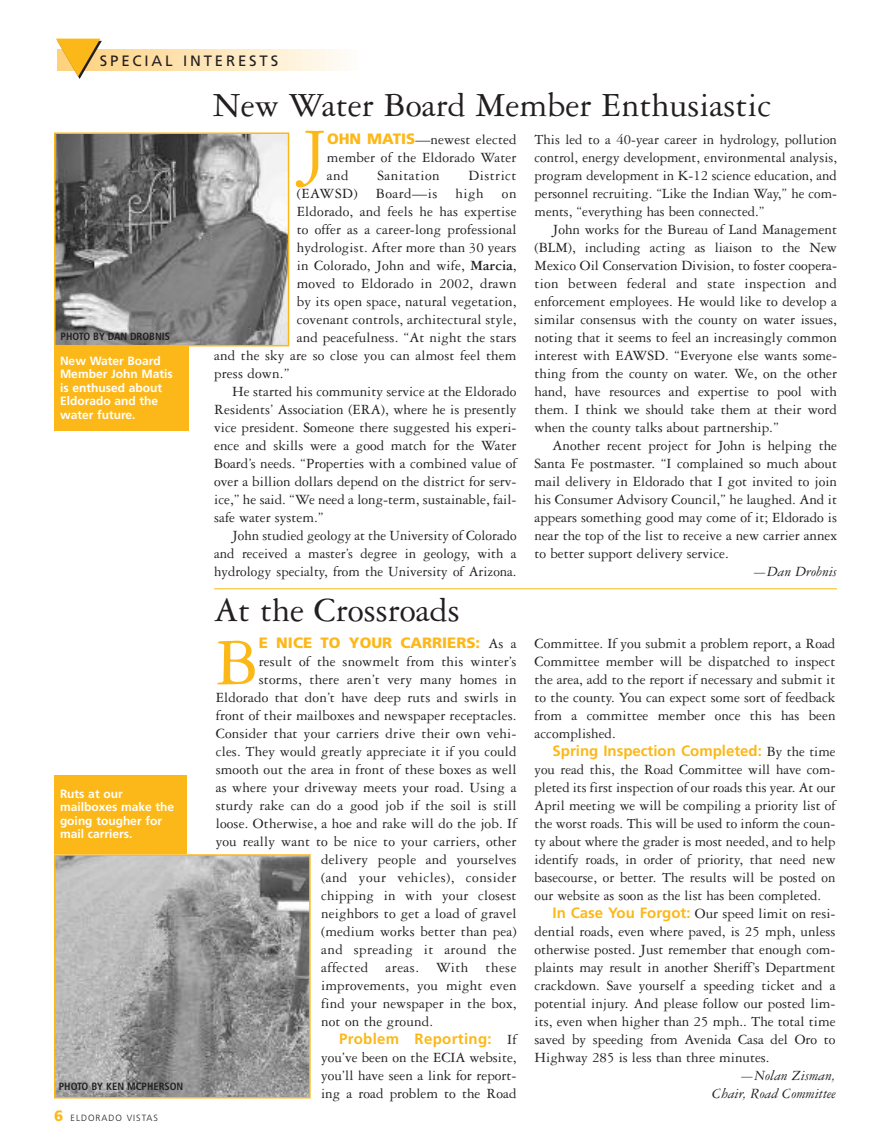
<style>
.page{position:relative;width:891px;height:1148px;background:#fff}
.page>*{position:absolute;margin:0;border:0;box-sizing:border-box;transform-origin:0 0}
.t1{font:70.8px "Garamond Three SC";color:#fcb818}
.t2{font:68.25px "Garamond Three";color:#fcb818}
.t3{font:36px "Garamond Three";color:#231f20}
.t4{font:15px/18px "Garamond Three";color:#231f20;text-align:justify}
.t5{font:15px "Garamond Three";letter-spacing:.03em;color:#231f20}
.t6{font:15px/18px "Garamond Three Italic Os F";color:#231f20;text-align:right}
.t7{font:700 15px "Frutiger";color:#fcb818}
.t8{font:900 15px "Frutiger";color:#fcb818}
.t9{font:700 15px "Frutiger";letter-spacing:.02em;color:#fcb818}
.t10{font:15px "Frutiger";letter-spacing:.19em;color:#231f20}
.t11{font:700 12px/13.5px "Frutiger";color:#fff}
.t12{font:700 condensed 10.5px "Frutiger";color:#231f20}
.t13{font:300 9px "Frutiger";letter-spacing:.11em;color:#231f20}
.s1{color:#fcb818}
.s2{font-weight:900;font-size:15px;color:#fcb818}
.s3{font-family:"Frutiger";font-weight:900;color:#fcb818}
.s4{font-weight:700}
.s5{font-family:"Garamond Three";font-weight:400;color:#231f20}
.s6{font-family:"Frutiger";font-weight:700;color:#fcb818}
</style>
<div class="page">
<div style="left:58px;top:50px;width:302px;height:21px;background:linear-gradient(to right,#fed07b,#fefdf9)"></div>
<img style="left:57px;top:857px;width:251px;height:238px">
<div style="left:54px;top:854px;width:257px;height:244px;border:2px solid #fcb818"></div>
<div style="left:54px;top:775px;width:132px;height:79px;background:#fcb818"></div>
<div style="left:54px;top:346px;width:134px;height:84px;background:#fcb818"></div>
<hr style="left:214px;top:588px;width:623px;height:1px;background:#fcb818">
<img style="left:57px;top:135px;width:229px;height:208px">
<div style="left:54px;top:132px;width:235px;height:214px;border:2px solid #fcb818"></div>
<p class="t10" style="left:54px;top:55px;width:226px"><span class="s1">▼</span>SPECIAL INTERESTS</p>
<p class="t12" style="left:61px;top:332px;width:111px">PHOTO BY DAN DROBNIS</p>
<p class="t11" style="left:60px;top:354px;width:114px">New Water Board<br>Member John Matis is enthused about<br>Eldorado and the water future.</p>
<p class="t11" style="left:60px;top:788px;width:116px">Ruts at our mailboxes make the going tougher for mail carriers.</p>
<p class="t12" style="left:59px;top:1082px;width:126px">PHOTO BY KEN MCPHERSON</p>
<p class="t13" style="left:54px;top:1113px;width:106px"><span class="s2">6</span> ELDORADO VISTAS</p>
<h3 class="t3" style="left:213px;top:93px;width:560px">New Water Board Member Enthusiastic</h3>
<h2 class="t2" style="left:300px;top:129px;width:28px">J</h2>
<p class="t4" style="left:327px;top:132px;width:191px"><span class="s3">OHN MATIS</span>—newest elected member of the Eldorado Water and</p>
<p class="t5" style="left:377px;top:170px;width:64px">Sanitation</p>
<p class="t5" style="left:468px;top:170px;width:50px">District</p>
<p class="t5" style="left:297px;top:188px;width:221px">(EAWSD) Board—is high on</p>
<p class="t4" style="left:297px;top:204px;width:221px">Eldorado, and feels he has expertise</p>
<p class="t4" style="left:297px;top:222px;width:221px">to offer as a career-long professional</p>
<p class="t4" style="left:297px;top:240px;width:221px">hydrologist. After more than 30 years</p>
<p class="t4" style="left:297px;top:258px;width:221px">in Colorado, John and wife, <span class="s4">Marcia</span>,</p>
<p class="t4" style="left:297px;top:276px;width:221px">moved to Eldorado in 2002, drawn</p>
<p class="t4" style="left:297px;top:294px;width:221px">by its open space, natural vegetation,</p>
<p class="t4" style="left:297px;top:312px;width:221px">covenant controls, architectural style,</p>
<p class="t4" style="left:297px;top:330px;width:221px">and peacefulness. “At night the stars</p>
<p class="t4" style="left:214px;top:348px;width:304px">and the sky are so close you can almost feel them</p>
<p class="t4" style="left:214px;top:366px;width:77px">press down.”</p>
<p class="t4" style="left:232px;top:384px;width:286px">He started his community service at the Eldorado</p>
<p class="t4" style="left:214px;top:402px;width:304px">Residents’ Association (ERA), where he is presently</p>
<p class="t4" style="left:214px;top:420px;width:304px">vice president. Someone there suggested his experi-</p>
<p class="t4" style="left:214px;top:438px;width:304px">ence and skills were a good match for the Water</p>
<p class="t4" style="left:214px;top:456px;width:304px">Board’s needs. “Properties with a combined value of</p>
<p class="t4" style="left:214px;top:474px;width:304px">over a billion dollars depend on the district for serv-</p>
<p class="t4" style="left:214px;top:492px;width:304px">ice,” he said. “We need a long-term, sustainable, fail-</p>
<p class="t4" style="left:214px;top:510px;width:111px">safe water system.”</p>
<p class="t4" style="left:232px;top:528px;width:286px">John studied geology at the University of Colorado</p>
<p class="t4" style="left:214px;top:546px;width:304px">and received a master’s degree in geology, with a</p>
<p class="t4" style="left:214px;top:564px;width:304px">hydrology specialty, from the University of Arizona.</p>
<h3 class="t3" style="left:214px;top:597px;width:247px">At the Crossroads</h3>
<h1 class="t1" style="left:216px;top:636px;width:45px">B</h1>
<p class="t8" style="left:259px;top:637px;width:259px">E NICE TO YOUR CARRIERS: <span class="s5">As a</span></p>
<p class="t4" style="left:259px;top:654px;width:259px">result of the snowmelt from this winter’s</p>
<p class="t4" style="left:259px;top:672px;width:259px">storms, there aren’t very many homes in</p>
<p class="t4" style="left:216px;top:690px;width:302px">Eldorado that don’t have deep ruts and swirls in</p>
<p class="t4" style="left:216px;top:708px;width:302px">front of their mailboxes and newspaper receptacles.</p>
<p class="t4" style="left:216px;top:726px;width:302px">Consider that your carriers drive their own vehi-</p>
<p class="t4" style="left:216px;top:744px;width:302px">cles. They would greatly appreciate it if you could</p>
<p class="t4" style="left:216px;top:762px;width:302px">smooth out the area in front of these boxes as well</p>
<p class="t4" style="left:216px;top:780px;width:302px">as where your driveway meets your road. Using a</p>
<p class="t4" style="left:216px;top:798px;width:302px">sturdy rake can do a good job if the soil is still</p>
<p class="t4" style="left:216px;top:816px;width:302px">loose. Otherwise, a hoe and rake will do the job. If</p>
<p class="t4" style="left:216px;top:834px;width:302px">you really want to be nice to your carriers, other</p>
<p class="t4" style="left:321px;top:852px;width:197px">delivery people and yourselves</p>
<p class="t5" style="left:321px;top:872px;width:197px">(and your vehicles), consider</p>
<p class="t4" style="left:321px;top:888px;width:197px">chipping in with your closest</p>
<p class="t4" style="left:321px;top:906px;width:197px">neighbors to get a load of gravel</p>
<p class="t4" style="left:321px;top:924px;width:197px">(medium works better than pea)</p>
<p class="t5" style="left:321px;top:944px;width:197px">and spreading it around the</p>
<p class="t5" style="left:321px;top:962px;width:197px">affected areas. With these</p>
<p class="t4" style="left:321px;top:978px;width:197px">improvements, you might even</p>
<p class="t4" style="left:321px;top:996px;width:197px">find your newspaper in the box,</p>
<p class="t4" style="left:321px;top:1014px;width:113px">not on the ground.</p>
<p class="t9" style="left:339px;top:1033px;width:179px">Problem Reporting: <span class="s5">If</span></p>
<p class="t4" style="left:321px;top:1050px;width:197px">you’ve been on the ECIA website, you’ll have seen a link for report&shy;ing a road problem to the Road</p>
<p class="t4" style="left:535px;top:132px;width:304px">This led to a 40-year career in hydrology, pollution control, energy development, environmental analysis, program development in K-12 science education, and personnel recruiting. “Like the Indian Way,” he com&shy;ments, “everything has been connected.”</p>
<p class="t4" style="left:535px;top:222px;width:304px;text-indent:18px">John works for the Bureau of Land Management (BLM), including acting as liaison to the New Mexico Oil Conservation Division, to foster coopera&shy;tion between federal and state inspection and enforcement employees. He would like to develop a similar consensus with the county on water issues, noting that it seems to feel an increasingly common interest with EAWSD. “Everyone else wants some&shy;thing from the county on water. We, on the other hand, have resources and expertise to pool with them. I think we should take them at their word when the county talks about partnership.”</p>
<p class="t4" style="left:535px;top:438px;width:304px;text-indent:18px">Another recent project for John is helping the Santa Fe postmaster. “I complained so much about mail delivery in Eldorado that I got invited to join his Consumer Advisory Council,” he laughed. And it appears something good may come of it; Eldorado is near the top of the list to receive a new carrier annex to better support delivery service.</p>
<p class="t6" style="left:752px;top:564px;width:86px">—Dan Drobnis</p>
<p class="t4" style="left:535px;top:636px;width:302px">Committee. If you submit a problem report, a Road Committee member will be dispatched to inspect the area, add to the report if necessary and submit it to the county. You can expect some sort of feedback from a committee member once this has been accomplished.</p>
<p class="t7" style="left:553px;top:745px;width:284px">Spring Inspection Completed: <span class="s5">By the time</span></p>
<p class="t4" style="left:535px;top:762px;width:302px">you read this, the Road Committee will have com-</p>
<p class="t4" style="left:535px;top:780px;width:302px">pleted its first inspection of our roads this year. At our</p>
<p class="t4" style="left:535px;top:798px;width:302px">April meeting we will be compiling a priority list of</p>
<p class="t4" style="left:535px;top:816px;width:302px">the worst roads. This will be used to inform the coun-</p>
<p class="t4" style="left:535px;top:834px;width:302px">ty about where the grader is most needed, and to help</p>
<p class="t4" style="left:535px;top:852px;width:302px">identify roads, in order of priority, that need new</p>
<p class="t4" style="left:535px;top:870px;width:302px">basecourse, or better. The results will be posted on</p>
<p class="t4" style="left:535px;top:888px;width:288px">our website as soon as the list has been completed.</p>
<p class="t4" style="left:553px;top:906px;width:284px"><span class="s6">In Case You Forgot:</span> Our speed limit on resi-</p>
<p class="t4" style="left:535px;top:924px;width:302px">dential roads, even where paved, is 25 mph, unless</p>
<p class="t4" style="left:535px;top:942px;width:302px">otherwise posted. Just remember that enough com-</p>
<p class="t4" style="left:535px;top:960px;width:302px">plaints may result in another Sheriff’s Department</p>
<p class="t4" style="left:535px;top:978px;width:302px">crackdown. Save yourself a speeding ticket and a</p>
<p class="t4" style="left:535px;top:996px;width:302px">potential injury. And please follow our posted lim-</p>
<p class="t4" style="left:535px;top:1014px;width:302px">its, even when higher than 25 mph.. The total time</p>
<p class="t4" style="left:535px;top:1032px;width:302px">saved by speeding from Avenida Casa del Oro to</p>
<p class="t4" style="left:535px;top:1050px;width:237px">Highway 285 is less than three minutes.</p>
<p class="t6" style="left:712px;top:1068px;width:125px">—Nolan Zisman,<br>Chair, Road Committee</p>
</div>
